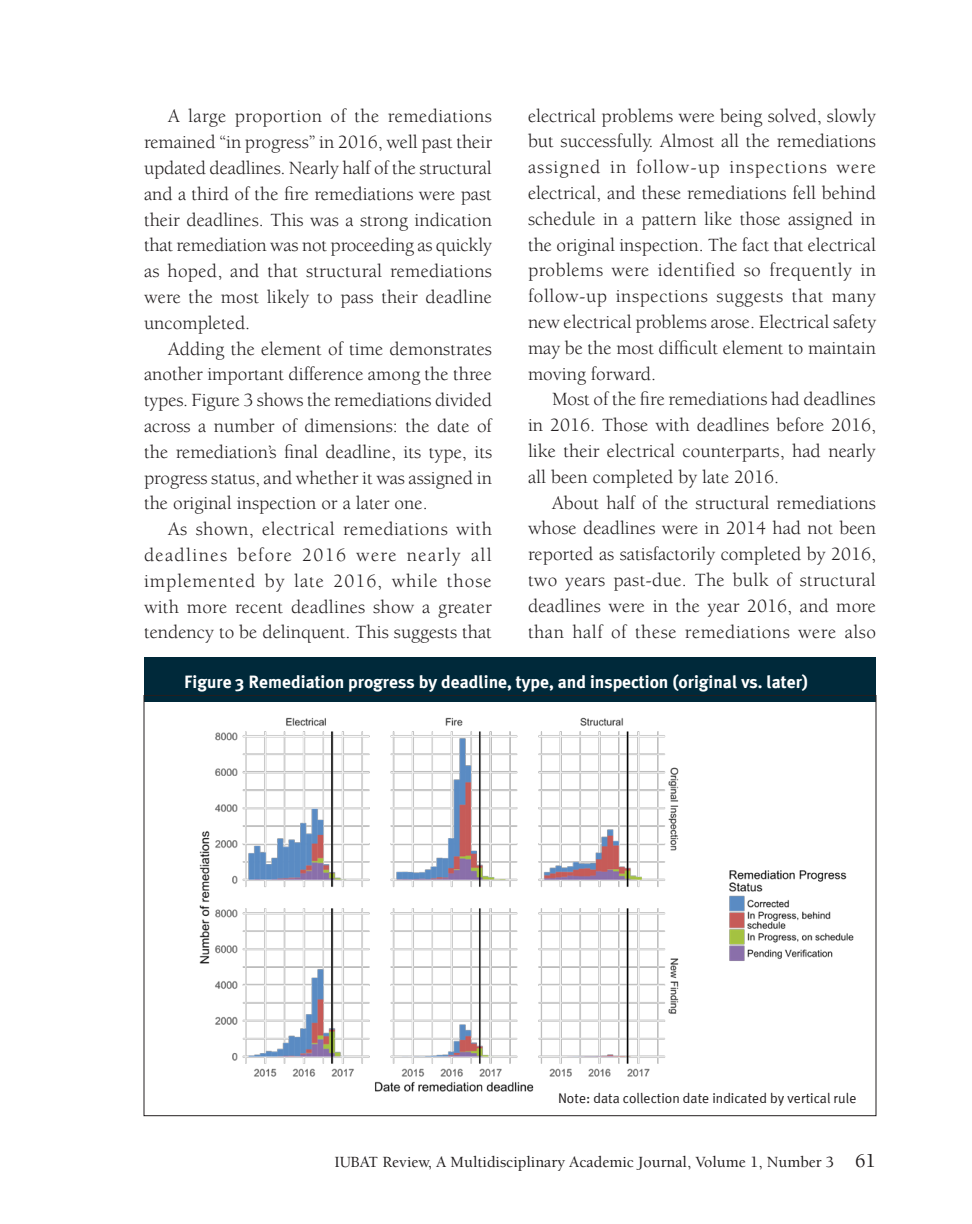
<style>
.page{position:relative;width:972px;height:1224px;background:#fff}
.page>*{position:absolute;margin:0;border:0;box-sizing:border-box;transform-origin:0 0}
.body{font:19.2px/25.8px "Berkeley Std";color:#231f20;text-align:justify}
.figure_head{font:700 17.6px "Meta Plus";color:#fff}
.t1{font:500 16px "Berkeley Std";color:#231f20}
.table_source{font:14px "Meta Plus Normal";color:#231f20}
.s1{font-size:20px}
</style>
<div class="page">
<img style="left:199px;top:717px;width:480px;height:375px">
<div style="left:144px;top:657px;width:732px;height:45px;background:#00293a"></div>
<img style="left:729px;top:870px;width:125px;height:91px">
<p class="body" style="left:528px;top:103px;width:350px">electrical problems were being solved, slowly but successfully. Almost all the remediations assigned in follow-up inspections were electrical, and these remediations fell behind schedule in a pattern like those assigned in the original inspection. The fact that electrical problems were identified so frequently in follow-up inspections suggests that many new electrical problems arose. Electrical safety may be the most difficult element to maintain moving forward.</p>
<p class="body" style="left:528px;top:387px;width:350px;text-indent:24px">Most of the fire remediations had deadlines in 2016. Those with deadlines before 2016, like their electrical counterparts, had nearly all been completed by late 2016.</p>
<p class="body" style="left:528px;top:490px;width:350px;text-indent:24px">About half of the structural remediations whose deadlines were in 2014 had not been reported as satisfactorily completed by 2016, two years past-due. The bulk of structural deadlines were in the year 2016, and more than half of these remediations were also</p>
<p class="figure_head" style="left:184px;top:672px;width:625px">Figure 3 Remediation progress by deadline, type, and inspection (original vs. later)</p>
<p class="body" style="left:144px;top:104px;width:350px;text-indent:24px">A large proportion of the remediations remained “in progress” in 2016, well past their updated deadlines. Nearly half of the structural and a third of the fire remediations were past their deadlines. This was a strong indication that remediation was not proceeding as quickly as hoped, and that structural remediations were the most likely to pass their deadline uncompleted.</p>
<p class="body" style="left:144px;top:336px;width:350px;text-indent:24px">Adding the element of time demonstrates another important difference among the three types. Figure 3 shows the remediations divided across a number of dimensions: the date of the remediation’s final deadline, its type, its progress status, and whether it was assigned in the original inspection or a later one.</p>
<p class="body" style="left:144px;top:517px;width:350px;text-indent:24px">As shown, electrical remediations with deadlines before 2016 were nearly all implemented by late 2016, while those with more recent deadlines show a greater tendency to be delinquent. This suggests that</p>
<p class="table_source" style="left:558px;top:1091px;width:300px">Note: data collection date indicated by vertical rule</p>
<p class="t1" style="left:334px;top:1153px;width:543px">IUBAT Review, A Multidisciplinary Academic Journal, Volume 1, Number 3 <span class="s1">61</span></p>
</div>
